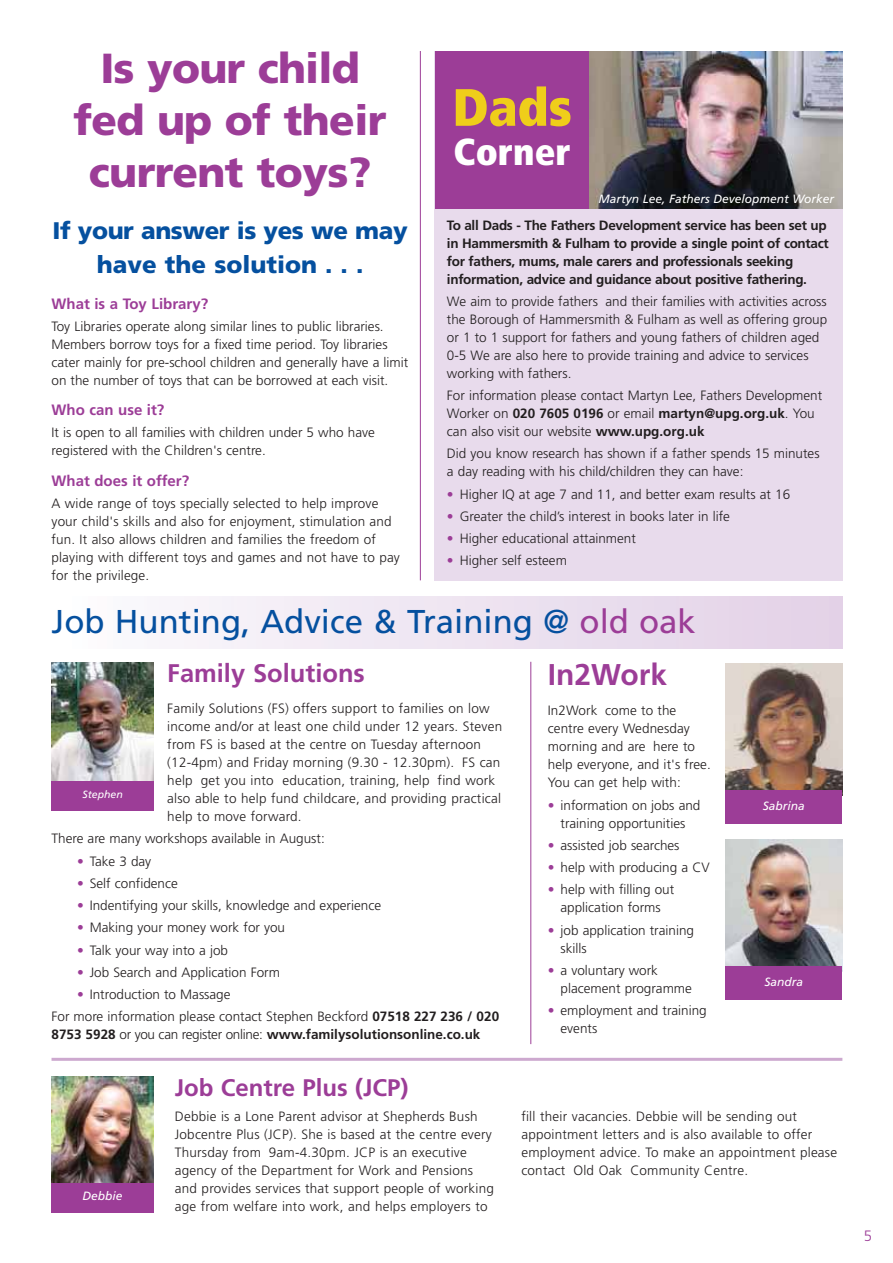
<style>
.page{position:relative;width:893px;height:1263px;background:#fff}
.page>*{position:absolute;margin:0;border:0;box-sizing:border-box;transform-origin:0 0}
.t1{font:900 condensed 52.5px "Frutiger";color:#efce1a}
.t2{font:900 42px/52.5px "Frutiger";letter-spacing:-.02em;color:#9c3d97;text-align:center}
.t3{font:900 condensed 37.5px "Frutiger";color:#fff}
.t4{font:33px "Frutiger";color:#05509f}
.t5{font:700 30px "Frutiger";color:#9c3d97}
.t6{font:700 25.5px "Frutiger";color:#9c3d97}
.t7{font:900 24px/34.5px "Frutiger";letter-spacing:-.02em;color:#05509f;text-align:center}
.t8{font:700 24px "Frutiger";color:#9c3d97}
.t9{font:700 15px "Frutiger";color:#9c3d97}
.t10{font:300 15px "Frutiger";color:#9c3d97}
.t11{font:300 13.5px/18px "Frutiger";color:#221e1f}
.t12{font:700 13.5px/18px "Frutiger";letter-spacing:-.02em;color:#221e1f}
.t13{font:700 13.5px "Frutiger";color:#221e1f}
.t14{font:italic 12px "Frutiger";color:#fff}
.t15{font:italic 10.5px "Frutiger";color:#fff}
.s1{font-weight:700}
.s2{color:#9c3d97}
.s3{font-weight:300}
</style>
<div class="page">
<div style="left:434px;top:51px;width:408px;height:529px;background:#e8dbec"></div>
<img style="left:589px;top:51px;width:253px;height:157px">
<div style="left:52px;top:597px;width:790px;height:51px;background:linear-gradient(to right,#fcfcfe,#e2d0e6)"></div>
<img style="left:51px;top:663px;width:103px;height:118px">
<div style="left:51px;top:781px;width:103px;height:29px;background:#9c3d97"></div>
<img style="left:52px;top:1076px;width:102px;height:107px">
<div style="left:52px;top:1183px;width:102px;height:29px;background:#9c3d97"></div>
<img style="left:725px;top:664px;width:117px;height:127px">
<div style="left:725px;top:791px;width:117px;height:33px;background:#9c3d97"></div>
<img style="left:725px;top:840px;width:117px;height:126px">
<div style="left:725px;top:966px;width:117px;height:34px;background:#9c3d97"></div>
<hr style="left:52px;top:1058px;width:790px;height:3px;background:#cda9cf">
<hr style="left:530px;top:662px;width:1px;height:382px;background:#9c3d97">
<hr style="left:420px;top:51px;width:1px;height:529px;background:#9c3d97">
<div style="left:436px;top:51px;width:153px;height:157px;background:#9c3d97"></div>
<h2 class="t2" style="left:74px;top:45px;width:314px">Is your child fed up of their current toys?</h2>
<h3 class="t7" style="left:53px;top:215px;width:357px">If your answer is yes we may have the solution . . .</h3>
<p class="t9" style="left:52px;top:298px;width:158px">What is a Toy Library?</p>
<p class="t11" style="left:52px;top:318px;width:358px">Toy Libraries operate along similar lines to public libraries.<br>Members borrow toys for a fixed time period. Toy libraries cater mainly for pre-school children and generally have a limit on the number of toys that can be borrowed at each visit.</p>
<p class="t9" style="left:52px;top:403px;width:114px">Who can use it?</p>
<p class="t11" style="left:52px;top:424px;width:325px">It is open to all families with children under 5 who have registered with the Children's centre.</p>
<p class="t9" style="left:52px;top:475px;width:139px">What does it offer?</p>
<p class="t11" style="left:52px;top:495px;width:350px">A wide range of toys specially selected to help improve your child's skills and also for enjoyment, stimulation and fun. It also allows children and families the freedom of playing with different toys and games and not have to pay for the privilege.</p>
<h1 class="t1" style="left:452px;top:86px;width:121px">Dads</h1>
<h3 class="t3" style="left:453px;top:137px;width:119px">Corner</h3>
<p class="t14" style="left:598px;top:194px;width:237px">Martyn Lee, Fathers Development Worker</p>
<p class="t12" style="left:447px;top:217px;width:383px">To all Dads - The Fathers Development service has been set up in Hammersmith &amp; Fulham to provide a single point of contact for fathers, mums, male carers and professionals seeking information, advice and guidance about positive fathering.</p>
<p class="t11" style="left:447px;top:293px;width:382px">We aim to provide fathers and their families with activities across the Borough of Hammersmith &amp; Fulham as well as offering group or 1 to 1 support for fathers and young fathers of children aged 0-5 We are also here to provide training and advice to services working with fathers.</p>
<p class="t11" style="left:447px;top:387px;width:377px">For information please contact Martyn Lee, Fathers Development<br>Worker on <span class="s1">020 7605 0196</span> or email <span class="s1">martyn@upg.org.uk</span>. You can also visit our website <span class="s1">www.upg.org.uk</span></p>
<p class="t11" style="left:447px;top:446px;width:374px">Did you know research has shown if a father spends 15 minutes a day reading with his child/children they can have:</p>
<p class="t11" style="left:447px;top:486px;width:345px"><span class="s2">•</span> Higher IQ at age 7 and 11, and better exam results at 16</p>
<p class="t11" style="left:447px;top:508px;width:284px"><span class="s2">•</span> Greater the child’s interest in books later in life</p>
<p class="t11" style="left:447px;top:530px;width:190px"><span class="s2">•</span> Higher educational attainment</p>
<p class="t11" style="left:447px;top:553px;width:121px"><span class="s2">•</span> Higher self esteem</p>
<h3 class="t4" style="left:52px;top:608px;width:646px">Job Hunting, Advice &amp; Training @ <span class="s2">old oak</span></h3>
<h3 class="t6" style="left:167px;top:663px;width:199px">Family Solutions</h3>
<p class="t11" style="left:167px;top:700px;width:336px">Family Solutions (FS) offers support to families on low income and/or at least one child under 12 years. Steven from FS is based at the centre on Tuesday afternoon (12-4pm) and Friday morning (9.30 - 12.30pm). FS can help get you into education, training, help find work also able to help fund childcare, and providing practical help to move forward.</p>
<p class="t11" style="left:51px;top:831px;width:275px">There are many workshops available in August:</p>
<p class="t11" style="left:77px;top:853px;width:76px"><span class="s2">•</span> Take 3 day</p>
<p class="t11" style="left:77px;top:875px;width:102px"><span class="s2">•</span> Self confidence</p>
<p class="t11" style="left:77px;top:897px;width:306px"><span class="s2">•</span> Indentifying your skills, knowledge and experience</p>
<p class="t11" style="left:77px;top:920px;width:210px"><span class="s2">•</span> Making your money work for you</p>
<p class="t11" style="left:77px;top:942px;width:153px"><span class="s2">•</span> Talk your way into a job</p>
<p class="t11" style="left:77px;top:964px;width:204px"><span class="s2">•</span> Job Search and Application Form</p>
<p class="t11" style="left:52px;top:984px;width:449px;line-height:22.2px;text-indent:26px"><span class="s2">•</span> Introduction to Massage<br>For more information please contact Stephen Beckford <span class="s1">07518 227 236 / 020</span></p>
<p class="t13" style="left:52px;top:1029px;width:430px">8753 5928 <span class="s3">or you can register online:</span> www.familysolutionsonline.co.uk</p>
<h3 class="t5" style="left:548px;top:662px;width:121px">In2Work</h3>
<p class="t11" style="left:548px;top:703px;width:165px">In2Work come to the centre every Wednesday morning and are here to help everyone, and it's free.<br>You can get help with:</p>
<p class="t11" style="left:548px;top:797px;width:154px;text-align:center"><span class="s2">•</span> information on jobs and training opportunities</p>
<p class="t11" style="left:548px;top:837px;width:133px"><span class="s2">•</span> assisted job searches</p>
<p class="t11" style="left:548px;top:859px;width:163px"><span class="s2">•</span> help with producing a CV</p>
<p class="t11" style="left:548px;top:882px;width:128px;text-align:center"><span class="s2">•</span> help with filling out application forms</p>
<p class="t11" style="left:560px;top:922px;width:135px;text-indent:-13px"><span class="s2">•</span> job application training skills</p>
<p class="t11" style="left:560px;top:962px;width:133px;text-indent:-13px"><span class="s2">•</span> a voluntary work placement programme</p>
<p class="t11" style="left:560px;top:1002px;width:148px;text-indent:-13px"><span class="s2">•</span> employment and training events</p>
<p class="t15" style="left:83px;top:790px;width:42px">Stephen</p>
<p class="t14" style="left:763px;top:801px;width:43px">Sabrina</p>
<p class="t14" style="left:764px;top:977px;width:40px">Sandra</p>
<p class="t14" style="left:83px;top:1191px;width:41px">Debbie</p>
<h3 class="t8" style="left:175px;top:1078px;width:235px">Job Centre Plus (JCP)</h3>
<p class="t11" style="left:175px;top:1108px;width:321px">Debbie is a Lone Parent advisor at Shepherds Bush Jobcentre Plus (JCP). She is based at the centre every Thursday from 9am-4.30pm. JCP is an executive agency of the Department for Work and Pensions and provides services that support people of working age from welfare into work, and helps employers to</p>
<p class="t11" style="left:521px;top:1108px;width:317px">fill their vacancies. Debbie will be sending out appointment letters and is also available to offer employment advice. To make an appointment please contact Old Oak Community Centre.</p>
<p class="t10" style="left:864px;top:1230px;width:10px">5</p>
</div>
